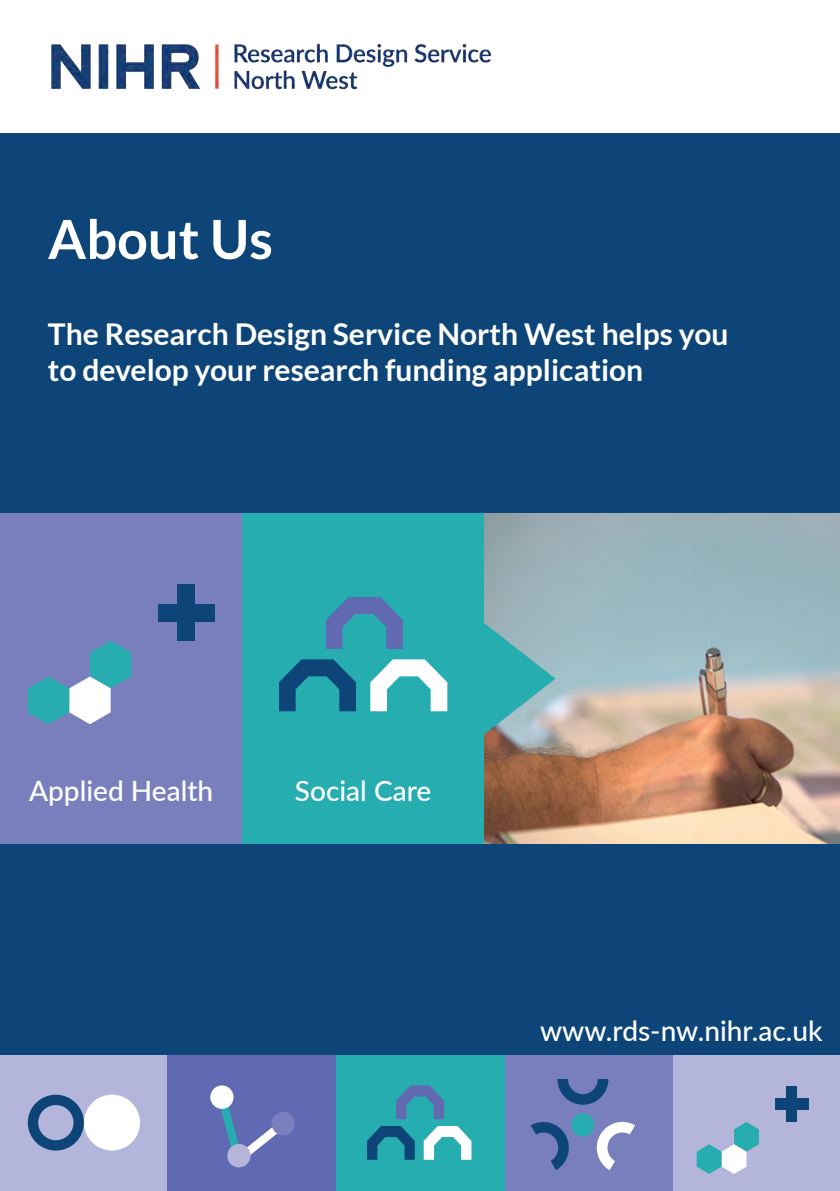
<style>
.page{position:relative;width:840px;height:1191px;background:#fff}
.page>*{position:absolute;margin:0;border:0;box-sizing:border-box;transform-origin:0 0}
.t1{font:700 54px "Lato";color:#fff}
.t2{font:700 30px/36px "Lato";color:#fff}
.t3{font:500 28px "Lato";color:#fff}
</style>
<div class="page">
<div style="left:0;top:133px;width:839px;height:922px;background:#0e4578"></div>
<div style="left:0;top:513px;width:242px;height:331px;background:#797fbd"></div>
<img style="left:483px;top:513px;width:356px;height:331px">
<svg style="left:483px;top:622px;width:106px;height:125px;background:#82b4b7"></svg>
<div style="left:242px;top:513px;width:241px;height:331px;background:#25adb0"></div>
<svg style="left:28px;top:640px;width:104px;height:84px"></svg>
<div style="left:177px;top:584px;width:18px;height:56px;background:#0e4578"></div>
<div style="left:158px;top:604px;width:56px;height:17px;background:#0e4578"></div>
<svg style="left:279px;top:597px;width:168px;height:114px"></svg>
<div style="left:0;top:1055px;width:168px;height:136px;background:#b4b5da"></div>
<div style="left:168px;top:1055px;width:168px;height:136px;background:#606ab2"></div>
<div style="left:671px;top:1055px;width:168px;height:136px;background:#b4b5da"></div>
<div style="left:503px;top:1055px;width:168px;height:136px;background:#797fbd"></div>
<div style="left:336px;top:1055px;width:168px;height:136px;background:#25adb0"></div>
<svg style="left:367px;top:1126px;width:47px;height:33px"></svg>
<svg style="left:396px;top:1085px;width:47px;height:34px"></svg>
<svg style="left:423px;top:1126px;width:48px;height:33px"></svg>
<svg style="left:696px;top:1122px;width:62px;height:52px"></svg>
<div style="left:786px;top:1086px;width:10px;height:35px;background:#0e4578"></div>
<div style="left:774px;top:1099px;width:34px;height:11px;background:#0e4578"></div>
<div style="left:84px;top:1094px;width:56px;height:56px;background:#fff;border-radius:50%"></div>
<svg style="left:28px;top:1094px;width:56px;height:56px"></svg>
<svg style="left:221px;top:1096px;width:66px;height:62px"></svg>
<div style="left:210px;top:1085px;width:23px;height:24px;background:#fff;border-radius:50%"></div>
<div style="left:227px;top:1143px;width:23px;height:24px;background:#b4b5d9;border-radius:50%"></div>
<div style="left:271px;top:1111px;width:23px;height:24px;background:#7c7fbd;border-radius:50%"></div>
<div style="left:571px;top:1113px;width:23px;height:23px;background:#27acb0;border-radius:50%"></div>
<svg style="left:557px;top:1079px;width:51px;height:25px"></svg>
<svg style="left:593px;top:1121px;width:41px;height:49px"></svg>
<svg style="left:530px;top:1121px;width:42px;height:49px"></svg>
<img style="left:51px;top:43px;width:440px;height:47px">
<h1 class="t1" style="left:48px;top:208px;width:226px">About Us</h1>
<h2 class="t2" style="left:48px;top:315px;width:681px">The Research Design Service North West helps you to develop your research funding application</h2>
<p class="t3" style="left:29px;top:771px;width:185px">Applied Health</p>
<p class="t3" style="left:295px;top:771px;width:138px">Social Care</p>
<p class="t3" style="left:540px;top:1010px;width:284px">www.rds-nw.nihr.ac.uk</p>
</div>
